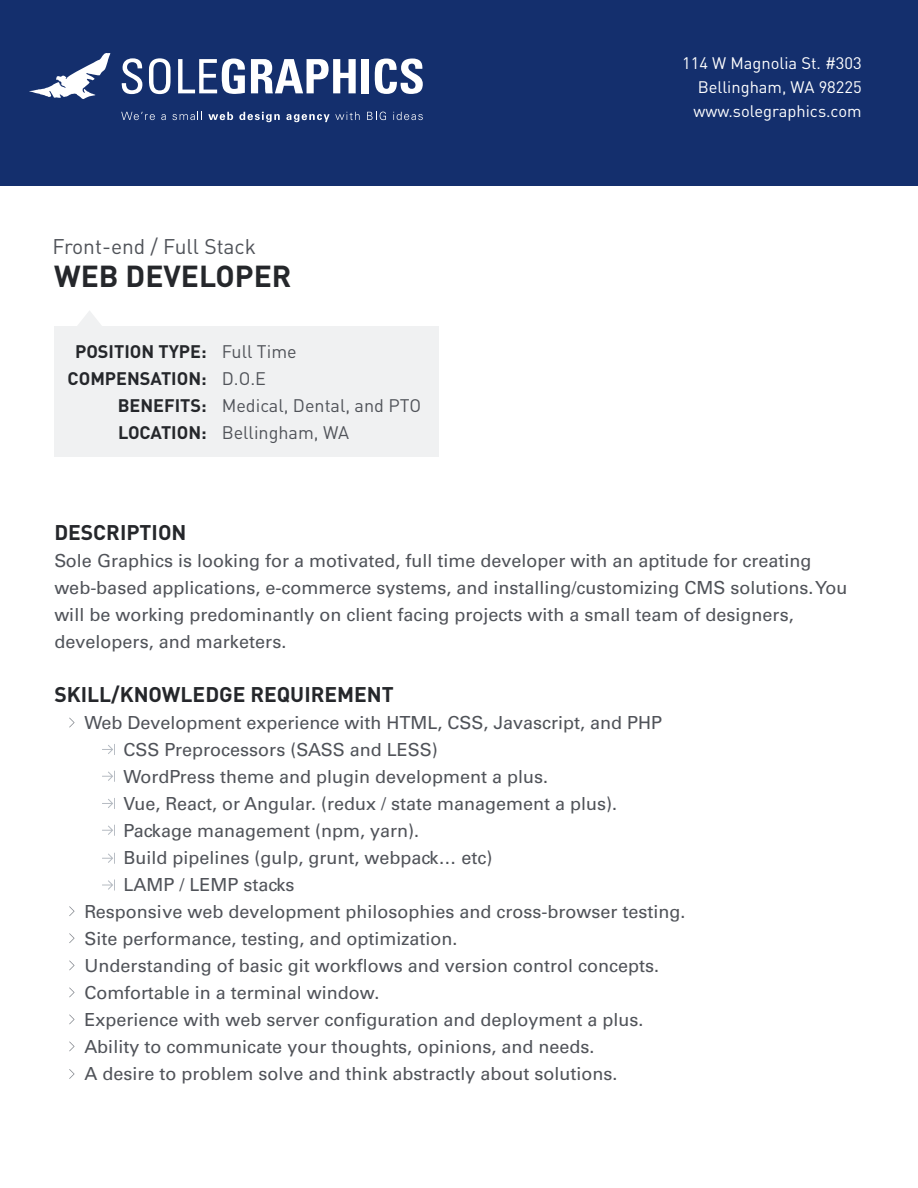
<style>
.page{position:relative;width:918px;height:1188px;background:#fff}
.page>*{position:absolute;margin:0;border:0;box-sizing:border-box;transform-origin:0 0}
.t1{font:700 30px "DIN";color:#25272b}
.t2{font:700 21px "DIN";color:#25272b}
.t3{font:21px "DIN";color:#505359}
.t4{font:18px/27px "Univers";color:#505359}
.t5{font:18px/27px "DIN";color:#505359}
.t6{font:700 18px/27px "DIN";color:#25272b;text-align:right}
.t7{font:16.5px/24px "DIN";color:#fff;text-align:justify}
</style>
<div class="page">
<div style="left:54px;top:326px;width:385px;height:131px;background:#f0f1f2"></div>
<svg style="left:78px;top:311px;width:24px;height:15px"></svg>
<div style="left:0;top:0;width:918px;height:186px;background:#142f6d"></div>
<svg style="left:29px;top:53px;width:81px;height:46px"></svg>
<svg style="left:122px;top:58px;width:20px;height:36px"></svg>
<svg style="left:149px;top:58px;width:22px;height:36px"></svg>
<svg style="left:178px;top:59px;width:67px;height:35px"></svg>
<svg style="left:251px;top:59px;width:105px;height:34px"></svg>
<div style="left:362px;top:59px;width:7px;height:34px;background:#fff"></div>
<svg style="left:375px;top:59px;width:48px;height:35px"></svg>
<svg style="left:121px;top:112px;width:34px;height:8px"></svg>
<svg style="left:161px;top:114px;width:5px;height:6px"></svg>
<svg style="left:172px;top:112px;width:30px;height:8px"></svg>
<svg style="left:208px;top:112px;width:25px;height:8px"></svg>
<svg style="left:239px;top:112px;width:41px;height:10px"></svg>
<svg style="left:286px;top:112px;width:74px;height:10px"></svg>
<svg style="left:367px;top:112px;width:19px;height:8px"></svg>
<svg style="left:393px;top:112px;width:30px;height:8px"></svg>
<svg style="left:69px;top:718px;width:6px;height:10px"></svg>
<svg style="left:69px;top:906px;width:6px;height:10px"></svg>
<svg style="left:69px;top:933px;width:6px;height:10px"></svg>
<svg style="left:69px;top:960px;width:6px;height:10px"></svg>
<svg style="left:69px;top:987px;width:6px;height:10px"></svg>
<svg style="left:69px;top:1014px;width:6px;height:10px"></svg>
<svg style="left:69px;top:1041px;width:6px;height:10px"></svg>
<svg style="left:69px;top:1069px;width:6px;height:10px"></svg>
<svg style="left:102px;top:744px;width:13px;height:11px"></svg>
<svg style="left:102px;top:771px;width:13px;height:11px"></svg>
<svg style="left:102px;top:798px;width:13px;height:11px"></svg>
<svg style="left:102px;top:825px;width:13px;height:11px"></svg>
<svg style="left:102px;top:853px;width:13px;height:11px"></svg>
<svg style="left:102px;top:879px;width:13px;height:12px"></svg>
<p class="t3" style="left:52px;top:233px;width:205px">Front-end / Full Stack</p>
<h1 class="t1" style="left:54px;top:256px;width:239px">WEB DEVELOPER</h1>
<p class="t6" style="left:68px;top:337px;width:141px">POSITION TYPE:<br>COMPENSATION:<br>BENEFITS:<br>LOCATION:</p>
<p class="t5" style="left:222px;top:337px;width:201px">Full Time<br>D.O.E<br>Medical, Dental, and PTO<br>Bellingham, WA</p>
<p class="t7" style="left:694px;top:50px;width:170px;text-indent:-11px">114 W Magnolia St. #303<br>Bellingham, WA 98225 www.solegraphics.com</p>
<p class="t2" style="left:54px;top:519px;width:134px">DESCRIPTION</p>
<p class="t4" style="left:54px;top:547px;width:795px">Sole Graphics is looking for a motivated, full time developer with an aptitude for creating web-based applications, e-commerce systems, and installing/customizing CMS solutions. You will be working predominantly on client facing projects with a small team of designers, developers, and marketers.</p>
<p class="t2" style="left:54px;top:681px;width:341px">SKILL/KNOWLEDGE REQUIREMENT</p>
<p class="t4" style="left:84px;top:709px;width:579px">Web Development experience with HTML, CSS, Javascript, and PHP</p>
<p class="t4" style="left:123px;top:736px;width:316px">CSS Preprocessors (SASS and LESS)</p>
<p class="t4" style="left:123px;top:763px;width:426px">WordPress theme and plugin development a plus.</p>
<p class="t4" style="left:123px;top:790px;width:495px">Vue, React, or Angular. (redux / state management a plus).</p>
<p class="t4" style="left:123px;top:817px;width:297px">Package management (npm, yarn).</p>
<p class="t4" style="left:123px;top:844px;width:371px">Build pipelines (gulp, grunt, webpack… etc)</p>
<p class="t4" style="left:123px;top:871px;width:173px">LAMP / LEMP stacks</p>
<p class="t4" style="left:84px;top:898px;width:603px">Responsive web development philosophies and cross-browser testing.</p>
<p class="t4" style="left:84px;top:925px;width:375px">Site performance, testing, and optimization.</p>
<p class="t4" style="left:84px;top:952px;width:576px">Understanding of basic git workflows and version control concepts.</p>
<p class="t4" style="left:84px;top:979px;width:297px">Comfortable in a terminal window.</p>
<p class="t4" style="left:84px;top:1006px;width:561px">Experience with web server configuration and deployment a plus.</p>
<p class="t4" style="left:84px;top:1033px;width:512px">Ability to communicate your thoughts, opinions, and needs.</p>
<p class="t4" style="left:84px;top:1060px;width:535px">A desire to problem solve and think abstractly about solutions.</p>
</div>
